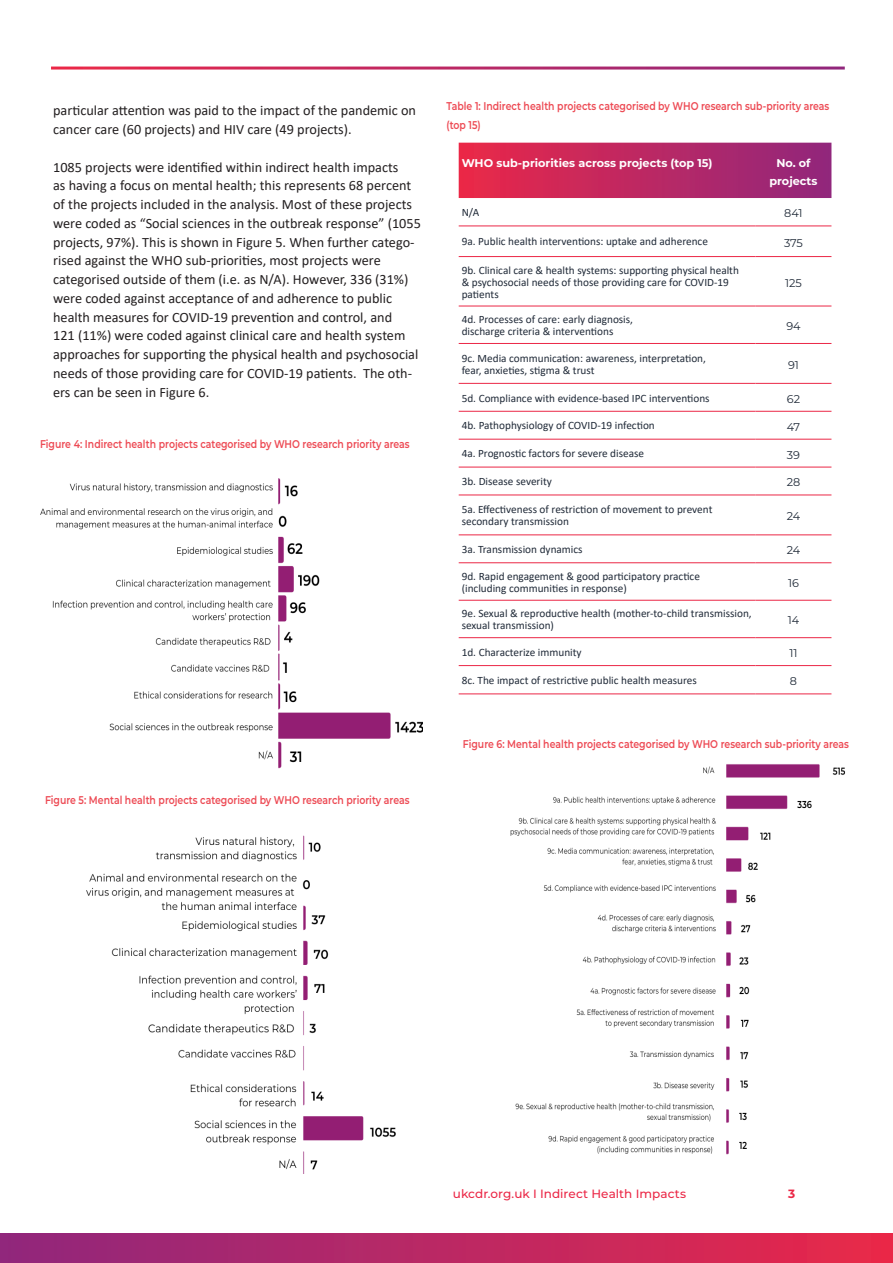
<style>
.page{position:relative;width:893px;height:1263px;background:#fff}
.page>*{position:absolute;margin:0;border:0;box-sizing:border-box;transform-origin:0 0}
.t1{font:14.25px/18.8px "Calibri";color:#231f20}
.t2{font:500 12px "Montserrat";color:#eb2746}
.t3{font:700 12px "Montserrat";color:#eb2746}
.Table_body{font:11.25px/12px "Calibri";color:#202a38}
.Figure_title{font:600 11.25px/18.8px "Montserrat";color:#ed4a54;scale:.83 1}
.Table_header{font:700 11.25px/18.8px "Montserrat";color:#fff;text-align:center}
.Table_body-2{font:11.25px "Montserrat";color:#202a38}
</style>
<div class="page">
<div style="left:0;top:1233px;width:893px;height:30px;background:linear-gradient(to right,#8f277d,#e82849)"></div>
<img style="left:40px;top:478px;width:383px;height:291px">
<svg style="left:459px;top:143px;width:372px;height:55px;background:#bc2762"></svg>
<hr style="left:459px;top:226px;width:296px;height:1px;background:#eb2746">
<hr style="left:755px;top:226px;width:76px;height:1px;background:#eb2746">
<hr style="left:459px;top:256px;width:296px;height:1px;background:#eb2746">
<hr style="left:459px;top:306px;width:296px;height:1px;background:#eb2746">
<hr style="left:459px;top:343px;width:296px;height:1px;background:#eb2746">
<hr style="left:459px;top:383px;width:296px;height:1px;background:#eb2746">
<hr style="left:459px;top:411px;width:296px;height:1px;background:#eb2746">
<hr style="left:755px;top:256px;width:76px;height:1px;background:#eb2746">
<hr style="left:755px;top:306px;width:76px;height:1px;background:#eb2746">
<hr style="left:755px;top:343px;width:76px;height:1px;background:#eb2746">
<hr style="left:755px;top:383px;width:76px;height:1px;background:#eb2746">
<hr style="left:755px;top:411px;width:76px;height:1px;background:#eb2746">
<hr style="left:459px;top:439px;width:296px;height:1px;background:#eb2746">
<hr style="left:459px;top:467px;width:296px;height:1px;background:#eb2746">
<hr style="left:459px;top:495px;width:296px;height:1px;background:#eb2746">
<hr style="left:459px;top:534px;width:296px;height:1px;background:#eb2746">
<hr style="left:459px;top:562px;width:296px;height:1px;background:#eb2746">
<hr style="left:459px;top:600px;width:296px;height:1px;background:#eb2746">
<hr style="left:459px;top:637px;width:296px;height:1px;background:#eb2746">
<hr style="left:459px;top:665px;width:296px;height:1px;background:#eb2746">
<hr style="left:459px;top:693px;width:296px;height:1px;background:#eb2746">
<hr style="left:755px;top:439px;width:76px;height:1px;background:#eb2746">
<hr style="left:755px;top:467px;width:76px;height:1px;background:#eb2746">
<hr style="left:755px;top:495px;width:76px;height:1px;background:#eb2746">
<hr style="left:755px;top:534px;width:76px;height:1px;background:#eb2746">
<hr style="left:755px;top:562px;width:76px;height:1px;background:#eb2746">
<hr style="left:755px;top:600px;width:76px;height:1px;background:#eb2746">
<hr style="left:755px;top:637px;width:76px;height:1px;background:#eb2746">
<hr style="left:755px;top:665px;width:76px;height:1px;background:#eb2746">
<hr style="left:755px;top:693px;width:76px;height:1px;background:#eb2746">
<img style="left:86px;top:835px;width:310px;height:339px">
<img style="left:510px;top:764px;width:335px;height:391px">
<p class="t1" style="left:53px;top:101px;width:364px">particular attention was paid to the impact of the pandemic on cancer care (60 projects) and HIV care (49 projects).</p>
<p class="t1" style="left:53px;top:157px;width:369px">1085 projects were identified within indirect health impacts<br>as having a focus on mental health; this represents 68 percent of the projects included in the analysis. Most of these projects were coded as “Social sciences in the outbreak response” (1055 projects, 97%). This is shown in Figure 5. When further catego&shy;rised against the WHO sub-priorities, most projects were</p>
<p class="t1" style="left:53px;top:270px;width:367px">categorised outside of them (i.e. as N/A). However, 336 (31%) were coded against acceptance of and adherence to public health measures for COVID-19 prevention and control, and<br>121 (11%) were coded against clinical care and health system approaches for supporting the physical health and psychosocial needs of those providing care for COVID-19 patients. The oth&shy;ers can be seen in Figure 6.</p>
<p class="Figure_title" style="left:40px;top:434px;width:447px">Figure 4: Indirect health projects categorised by WHO research priority areas</p>
<p class="Figure_title" style="left:45px;top:790px;width:441px">Figure 5: Mental health projects categorised by WHO research priority areas</p>
<p class="Figure_title" style="left:446px;top:96px;width:463px">Table 1: Indirect health projects categorised by WHO research sub-priority areas (top 15)</p>
<p class="Table_header" style="left:462px;top:153px;width:252px">WHO sub-priorities across projects (top 15)</p>
<p class="Table_header" style="left:769px;top:153px;width:50px">No. of projects</p>
<p class="Table_body" style="left:462px;top:206px;width:19px">N/A</p>
<p class="Table_body-2" style="left:784px;top:206px;width:20px">841</p>
<p class="Table_body" style="left:462px;top:235px;width:248px">9a. Public health interventions: uptake and adherence</p>
<p class="Table_body-2" style="left:784px;top:235px;width:20px">375</p>
<p class="Table_body" style="left:462px;top:263px;width:279px">9b. Clinical care &amp; health systems: supporting physical health &amp; psychosocial needs of those providing care for COVID-19 patients</p>
<p class="Table_body-2" style="left:785px;top:275px;width:18px">125</p>
<p class="Table_body" style="left:462px;top:313px;width:173px">4d. Processes of care: early diagnosis, discharge criteria &amp; interventions</p>
<p class="Table_body-2" style="left:786px;top:318px;width:16px">94</p>
<p class="Table_body" style="left:462px;top:352px;width:246px">9c. Media communication: awareness, interpretation, fear, anxieties, stigma &amp; trust</p>
<p class="Table_body-2" style="left:788px;top:357px;width:12px">91</p>
<p class="Table_body" style="left:462px;top:391px;width:249px">5d. Compliance with evidence-based IPC interventions</p>
<p class="Table_body-2" style="left:787px;top:391px;width:15px">62</p>
<p class="Table_body" style="left:462px;top:419px;width:195px">4b. Pathophysiology of COVID-19 infection</p>
<p class="Table_body-2" style="left:787px;top:419px;width:15px">47</p>
<p class="Table_body" style="left:462px;top:447px;width:184px">4a. Prognostic factors for severe disease</p>
<p class="Table_body-2" style="left:787px;top:447px;width:15px">39</p>
<p class="Table_body" style="left:462px;top:475px;width:92px">3b. Disease severity</p>
<p class="Table_body-2" style="left:787px;top:475px;width:15px">28</p>
<p class="Table_body" style="left:462px;top:503px;width:252px">5a. Effectiveness of restriction of movement to prevent secondary transmission</p>
<p class="Table_body-2" style="left:787px;top:509px;width:15px">24</p>
<p class="Table_body" style="left:462px;top:543px;width:122px">3a. Transmission dynamics</p>
<p class="Table_body-2" style="left:787px;top:542px;width:15px">24</p>
<p class="Table_body" style="left:462px;top:570px;width:240px">9d. Rapid engagement &amp; good participatory practice (including communities in response)</p>
<p class="Table_body-2" style="left:788px;top:575px;width:12px">16</p>
<p class="Table_body" style="left:462px;top:607px;width:292px">9e. Sexual &amp; reproductive health (mother-to-child transmission, sexual transmission)</p>
<p class="Table_body-2" style="left:788px;top:613px;width:13px">14</p>
<p class="Table_body" style="left:462px;top:646px;width:122px">1d. Characterize immunity</p>
<p class="Table_body-2" style="left:789px;top:645px;width:10px">11</p>
<p class="Table_body" style="left:462px;top:674px;width:237px">8c. The impact of restrictive public health measures</p>
<p class="Table_body-2" style="left:790px;top:673px;width:9px">8</p>
<p class="Figure_title" style="left:463px;top:734px;width:467px">Figure 6: Mental health projects categorised by WHO research sub-priority areas</p>
<p class="t2" style="left:453px;top:1185px;width:235px">ukcdr.org.uk I Indirect Health Impacts</p>
<p class="t3" style="left:788px;top:1185px;width:9px">3</p>
</div>
